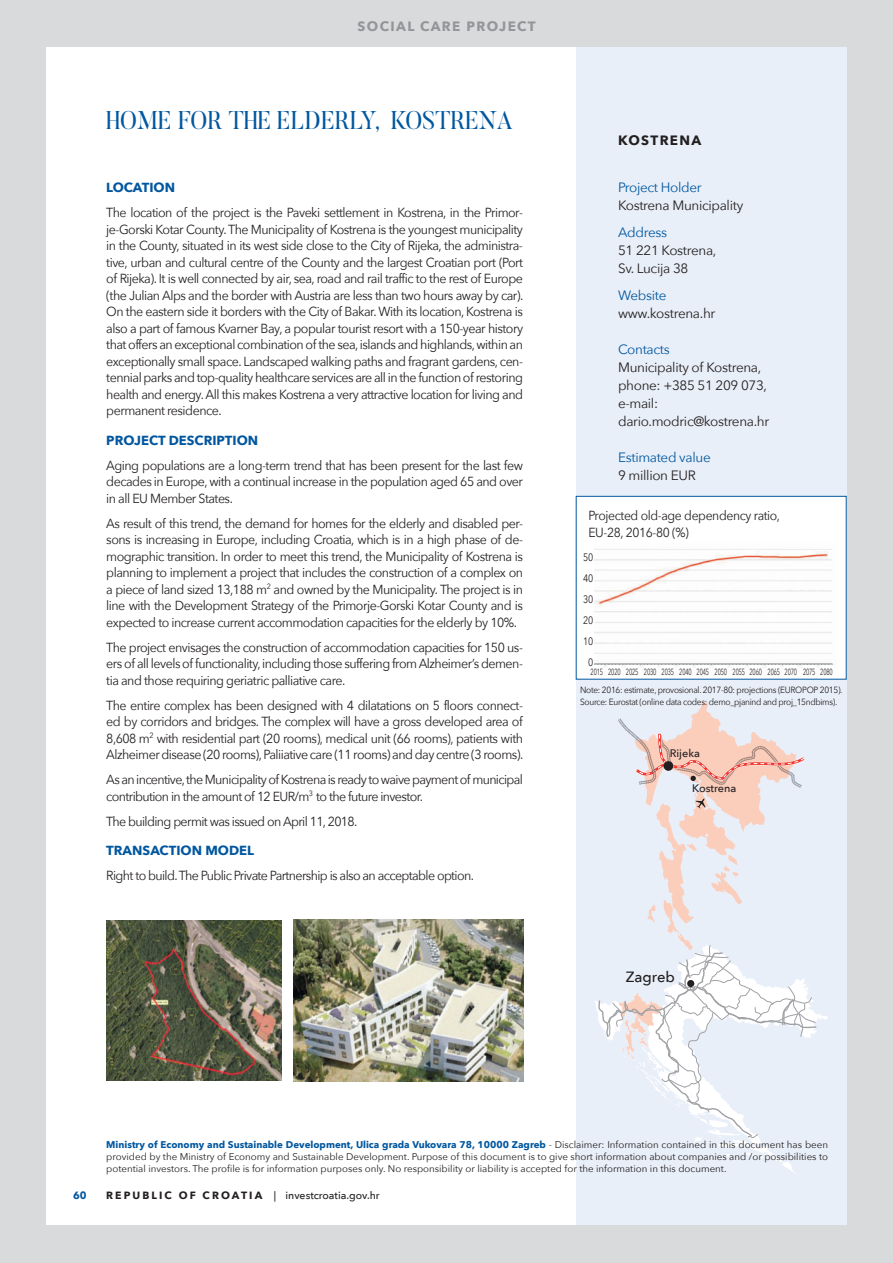
<style>
.page{position:relative;width:893px;height:1263px;background:#d9dadc}
.page>*{position:absolute;margin:0;border:0;box-sizing:border-box;transform-origin:0 0}
.t1{font:25.5px "Butler";color:#01579f;scale:.9 1}
.t2{font:500 14.85px "Avenir Next";color:#231f20}
.t3{font:13.5px/18px "Avenir Next";letter-spacing:-.025em;color:#231f20}
.t4{font:13.5px "Avenir Next";letter-spacing:-.025em;color:#01579f}
.t5{font:700 13.5px "Avenir Next";letter-spacing:.1em;color:#939598}
.t6{font:700 13.5px "Avenir Next";letter-spacing:.1em;color:#231f20}
.t7{font:13.2px/16.5px "Avenir Next";letter-spacing:-.04em;color:#231f20;text-align:justify;scale:.95 1}
.t8{font:13.2px/16.5px "Avenir Next";letter-spacing:-.04em;color:#231f20;scale:.93 1}
.t9{font:700 13.2px "Avenir Next";color:#01579f}
.t10{font:500 10.95px "Avenir Next";color:#231f20}
.t11{font:10.8px "Avenir Next";letter-spacing:-.03em;color:#231f20;scale:.83 1}
.t12{font:500 10.5px "Avenir Next";color:#231f20}
.t13{font:700 10.5px "Avenir Next";color:#01579f}
.t14{font:9.75px/11.7px "Avenir Next";color:#231f20;text-align:justify}
.t15{font:9px/12px "Avenir Next";letter-spacing:-.035em;color:#231f20;scale:.93 1}
.t16{font:9px "Avenir Next";letter-spacing:-.035em;color:#231f20;scale:.62 1}
.s1{font-weight:700;color:#01579f}
.s2{font-weight:700}
</style>
<div class="page">
<div style="left:47px;top:47px;width:529px;height:1178px;background:#fff"></div>
<div style="left:576px;top:47px;width:270px;height:1178px;background:#e9eff8"></div>
<svg style="left:597px;top:702px;width:221px;height:471px"></svg>
<div style="left:687px;top:980px;width:7px;height:7px;background:#231f20;border-radius:50%"></div>
<img style="left:106px;top:920px;width:175px;height:161px">
<img style="left:294px;top:920px;width:229px;height:161px">
<div style="left:576px;top:496px;width:270px;height:183px;background:#fff"></div>
<img style="left:594px;top:549px;width:240px;height:121px">
<div style="left:576px;top:496px;width:271px;height:183px;border:1px solid #01579f"></div>
<div style="left:591px;top:666px;width:12px;height:9px;background:#fff"></div>
<div style="left:608px;top:666px;width:13px;height:9px;background:#fff"></div>
<div style="left:626px;top:666px;width:12px;height:9px;background:#fff"></div>
<div style="left:644px;top:666px;width:12px;height:9px;background:#fff"></div>
<div style="left:662px;top:666px;width:12px;height:9px;background:#fff"></div>
<div style="left:679px;top:666px;width:13px;height:9px;background:#fff"></div>
<div style="left:697px;top:666px;width:12px;height:9px;background:#fff"></div>
<div style="left:715px;top:666px;width:12px;height:9px;background:#fff"></div>
<div style="left:733px;top:666px;width:12px;height:9px;background:#fff"></div>
<div style="left:749px;top:666px;width:13px;height:9px;background:#fff"></div>
<div style="left:768px;top:666px;width:12px;height:9px;background:#fff"></div>
<div style="left:785px;top:666px;width:12px;height:9px;background:#fff"></div>
<div style="left:803px;top:666px;width:12px;height:9px;background:#fff"></div>
<div style="left:820px;top:666px;width:13px;height:9px;background:#fff"></div>
<p class="t5" style="left:358px;top:14px;width:180px">SOCIAL CARE PROJECT</p>
<h1 class="t1" style="left:106px;top:104px;width:453px">HOME FOR THE ELDERLY, KOSTRENA</h1>
<p class="t9" style="left:106px;top:176px;width:70px">LOCATION</p>
<p class="t7" style="left:106px;top:204px;width:441px">The location of the project is the Paveki settlement in Kostrena, in the Primor&shy;je-Gorski Kotar County. The Municipality of Kostrena is the youngest municipality in the County, situated in its west side close to the City of Rijeka, the administra&shy;tive, urban and cultural centre of the County and the largest Croatian port (Port of Rijeka). It is well connected by air, sea, road and rail traffic to the rest of Europe (the Julian Alps and the border with Austria are less than two hours away by car).<br>On the eastern side it borders with the City of Bakar. With its location, Kostrena is also a part of famous Kvarner Bay, a popular tourist resort with a 150-year history that offers an exceptional combination of the sea, islands and highlands, within an exceptionally small space. Landscaped walking paths and fragrant gardens, cen&shy;tennial parks and top-quality healthcare services are all in the function of restoring health and energy. All this makes Kostrena a very attractive location for living and permanent residence.</p>
<p class="t9" style="left:106px;top:429px;width:153px">PROJECT DESCRIPTION</p>
<p class="t7" style="left:106px;top:456px;width:440px">Aging populations are a long-term trend that has been present for the last few decades in Europe, with a continual increase in the population aged 65 and over in all EU Member States.</p>
<p class="t7" style="left:106px;top:514px;width:440px">As result of this trend, the demand for homes for the elderly and disabled per&shy;sons is increasing in Europe, including Croatia, which is in a high phase of de&shy;mographic transition. In order to meet this trend, the Municipality of Kostrena is planning to implement a project that includes the construction of a complex on a piece of land sized 13,188 m<sup>2</sup> and owned by the Municipality. The project is in line with the Development Strategy of the Primorje-Gorski Kotar County and is expected to increase current accommodation capacities for the elderly by 10%.</p>
<p class="t7" style="left:106px;top:638px;width:440px">The project envisages the construction of accommodation capacities for 150 us&shy;ers of all levels of functionality, including those suffering from Alzheimer’s demen&shy;tia and those requiring geriatric palliative care.</p>
<p class="t7" style="left:106px;top:696px;width:441px">The entire complex has been designed with 4 dilatations on 5 floors connect&shy;ed by corridors and bridges. The complex will have a gross developed area of 8,608 m<sup>2</sup> with residential part (20 rooms), medical unit (66 rooms), patients with Alzheimer disease (20 rooms), Paliiative care (11 rooms) and day centre (3 rooms).</p>
<p class="t7" style="left:106px;top:771px;width:440px">As an incentive, the Municipality of Kostrena is ready to waive payment of municipal contribution in the amount of 12 EUR/m<sup>3</sup> to the future investor.</p>
<p class="t7" style="left:106px;top:812px;width:266px">The building permit was issued on April 11, 2018.</p>
<p class="t9" style="left:106px;top:839px;width:149px">TRANSACTION MODEL</p>
<p class="t7" style="left:106px;top:866px;width:389px">Right to build. The Public Private Partnership is also an acceptable option.</p>
<p class="t6" style="left:618px;top:129px;width:85px">KOSTRENA</p>
<p class="t4" style="left:618px;top:176px;width:85px">Project Holder</p>
<p class="t3" style="left:618px;top:196px;width:127px">Kostrena Municipality</p>
<p class="t4" style="left:618px;top:221px;width:50px">Address</p>
<p class="t3" style="left:618px;top:241px;width:100px">51 221 Kostrena,<br>Sv. Lucija 38</p>
<p class="t4" style="left:618px;top:284px;width:50px">Website</p>
<p class="t3" style="left:618px;top:304px;width:99px">www.kostrena.hr</p>
<p class="t4" style="left:618px;top:338px;width:53px">Contacts</p>
<p class="t3" style="left:618px;top:358px;width:153px">Municipality of Kostrena, phone: +385 51 209 073, e-mail: dario.modric@kostrena.hr</p>
<p class="t4" style="left:618px;top:446px;width:94px">Estimated value</p>
<p class="t3" style="left:618px;top:466px;width:79px">9 million EUR</p>
<p class="t8" style="left:588px;top:507px;width:207px">Projected old-age dependency ratio,<br>EU-28, 2016-80 (%)</p>
<p class="t11" style="left:583px;top:548px;width:14px">50</p>
<p class="t11" style="left:583px;top:569px;width:14px">40</p>
<p class="t11" style="left:583px;top:590px;width:14px">30</p>
<p class="t11" style="left:583px;top:611px;width:14px">20</p>
<p class="t11" style="left:583px;top:632px;width:14px">10</p>
<p class="t11" style="left:588px;top:653px;width:8px">0</p>
<p class="t16" style="left:591px;top:664px;width:392px">2015 2020 2025 2030 2035 2040 2045 2050 2055 2060 2065 2070 2075 2080</p>
<p class="t15" style="left:580px;top:683px;width:284px">Note: 2016: estimate, provosional. 2017-80: projections (EUROPOP 2015).<br>Source: Eurostat (online data codes: demo_pjanind and proj_15ndbims).</p>
<p class="t10" style="left:670px;top:744px;width:32px">Rijeka</p>
<p class="t10" style="left:692px;top:778px;width:46px">Kostrena</p>
<p class="t2" style="left:626px;top:964px;width:50px">Zagreb</p>
<p class="t14" style="left:106px;top:1138px;width:723px"><span class="s1">Ministry of Economy and Sustainable Development, Ulica grada Vukovara 78, 10000 Zagreb</span> - Disclaimer: Information contained in this document has been provided by the Ministry of Economy and Sustainable Development. Purpose of this document is to give short information about companies and /or possibilities to potential investors. The profile is for information purposes only. No responsibility or liability is accepted for the information in this document.</p>
<p class="t13" style="left:73px;top:1186px;width:15px">60</p>
<p class="t12" style="left:106px;top:1186px;width:275px"><span class="s2">R E P U B L I C O F C R O AT I A</span> | investcroatia.gov.hr</p>
</div>
